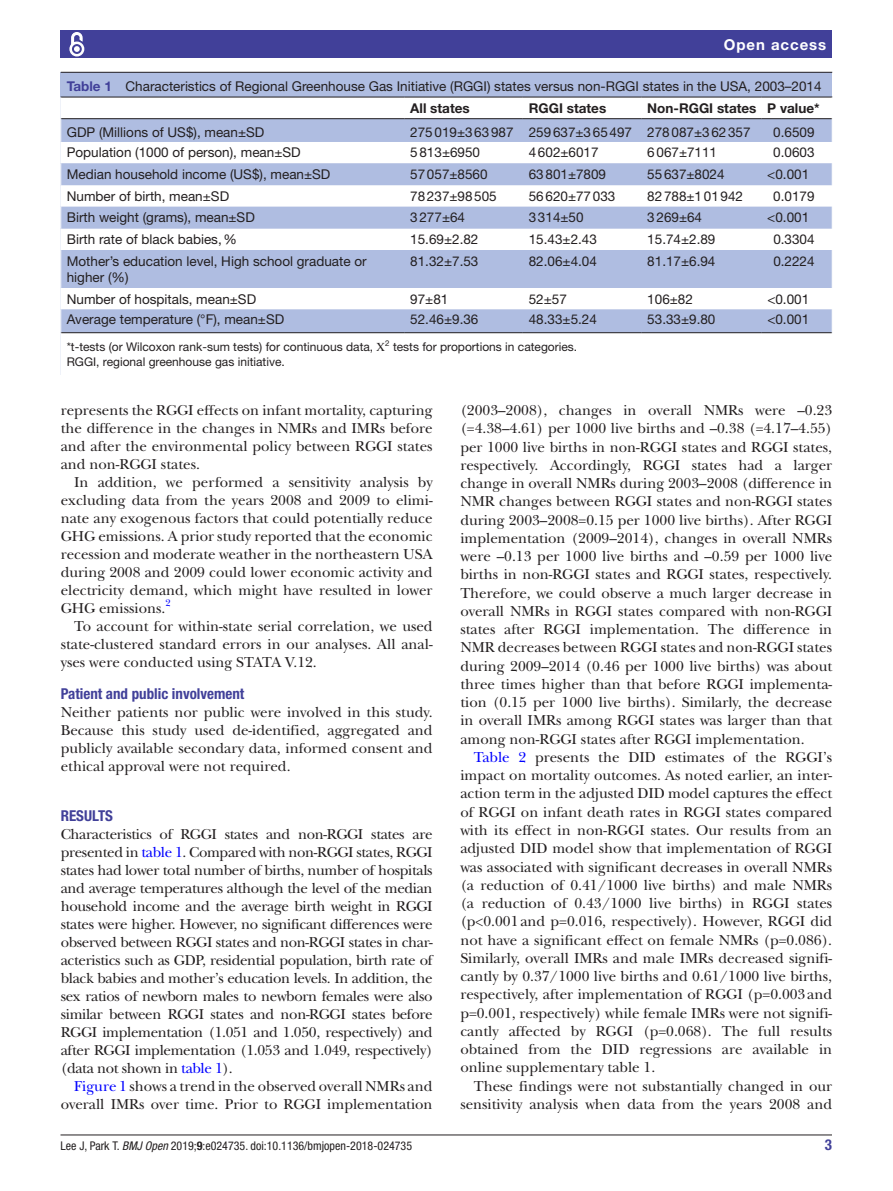
<style>
.page{position:relative;width:893px;height:1191px;background:#fff}
.page>*{position:absolute;margin:0;border:0;box-sizing:border-box;transform-origin:0 0}
.t1{font:15px/18.3px "New Baskerville";color:#231f20;text-align:justify}
.t2{font:700 condensed 15px "Helvetica Neue LT Std";color:#414099}
.t3{font:700 15px "Helvetica Neue LT Std";letter-spacing:.065em;color:#fff}
.t4{font:13.5px/22px "Helvetica Neue LT Std";color:#231f20}
.t5{font:700 13.5px "Helvetica Neue LT Std";color:#231f20}
.t6{font:12px "Helvetica Neue LT Std";color:#231f20}
.t7{font:condensed 12px "Helvetica Neue LT Std";color:#231f20}
.t8{font:9.9px "New Baskerville";color:#00f}
.t9{font:7.95px "Helvetica Neue LT Std";color:#231f20}
.s1{font-weight:700;color:#414099}
.s2{font-weight:700}
.s3{color:#00f}
.s4{font-style:italic}
</style>
<div class="page">
<hr style="left:61px;top:1134px;width:771px;height:1px;background:#231f20">
<div style="left:61px;top:31px;width:771px;height:27px;background:#414099"></div>
<svg style="left:69px;top:32px;width:16px;height:25px"></svg>
<div style="left:61px;top:73px;width:771px;height:302px;background:#afbde1"></div>
<hr style="left:61px;top:72px;width:771px;height:1px;background:#231f20">
<div style="left:61px;top:98px;width:771px;height:277px;background:#fff"></div>
<svg style="left:61px;top:119px;width:771px;height:213px"></svg>
<hr style="left:61px;top:97px;width:343px;height:1px;background:#231f20">
<hr style="left:61px;top:118px;width:343px;height:1px;background:#231f20">
<hr style="left:404px;top:97px;width:119px;height:1px;background:#231f20">
<hr style="left:404px;top:118px;width:119px;height:1px;background:#231f20">
<hr style="left:523px;top:97px;width:118px;height:1px;background:#231f20">
<hr style="left:523px;top:118px;width:118px;height:1px;background:#231f20">
<hr style="left:641px;top:97px;width:120px;height:1px;background:#231f20">
<hr style="left:641px;top:118px;width:120px;height:1px;background:#231f20">
<hr style="left:761px;top:97px;width:71px;height:1px;background:#231f20">
<hr style="left:761px;top:118px;width:71px;height:1px;background:#231f20">
<hr style="left:404px;top:332px;width:119px;height:1px;background:#231f20">
<hr style="left:523px;top:332px;width:118px;height:1px;background:#231f20">
<hr style="left:641px;top:332px;width:120px;height:1px;background:#231f20">
<hr style="left:761px;top:332px;width:71px;height:1px;background:#231f20">
<hr style="left:61px;top:332px;width:343px;height:1px;background:#231f20">
<svg style="left:60px;top:97px;width:1px;height:153px"></svg>
<svg style="left:60px;top:288px;width:1px;height:45px"></svg>
<hr style="left:67px;top:350px;width:765px;height:2px;background:#fff">
<hr style="left:67px;top:365px;width:765px;height:2px;background:#fff">
<svg style="left:376px;top:343px;width:9px;height:7px"></svg>
<p class="t3" style="left:724px;top:35px;width:104px">Open access</p>
<p class="t4" style="left:410px;top:75px;width:413px;text-indent:-344px"><span class="s1">Table 1</span> Characteristics of Regional Greenhouse Gas Initiative (RGGI) states versus non-RGGI states in the USA, 2003–2014<br><span class="s2">All states</span></p>
<p class="t5" style="left:529px;top:99px;width:79px">RGGI states</p>
<p class="t5" style="left:647px;top:99px;width:174px">Non-RGGI states P value*</p>
<p class="t4" style="left:67px;top:121px;width:199px">GDP (Millions of US$), mean±SD</p>
<p class="t4" style="left:410px;top:121px;width:342px">275019±363987 259637±365497 278087±362357</p>
<p class="t4" style="left:773px;top:121px;width:43px">0.6509</p>
<p class="t4" style="left:67px;top:141px;width:235px">Population (1000 of person), mean±SD</p>
<p class="t4" style="left:410px;top:141px;width:71px">5813±6950</p>
<p class="t4" style="left:529px;top:141px;width:71px">4602±6017</p>
<p class="t4" style="left:647px;top:141px;width:71px">6067±7111</p>
<p class="t4" style="left:773px;top:141px;width:43px">0.0603</p>
<p class="t4" style="left:67px;top:163px;width:265px">Median household income (US$), mean±SD</p>
<p class="t4" style="left:410px;top:163px;width:79px">57057±8560</p>
<p class="t4" style="left:529px;top:163px;width:79px">63801±7809</p>
<p class="t4" style="left:647px;top:163px;width:79px">55637±8024</p>
<p class="t4" style="left:767px;top:163px;width:43px">&lt;0.001</p>
<p class="t4" style="left:67px;top:185px;width:164px">Number of birth, mean±SD</p>
<p class="t4" style="left:410px;top:185px;width:88px">78237±98505</p>
<p class="t4" style="left:529px;top:185px;width:88px">56620±77033</p>
<p class="t4" style="left:647px;top:185px;width:97px">82788±101942</p>
<p class="t4" style="left:773px;top:185px;width:43px">0.0179</p>
<p class="t4" style="left:67px;top:206px;width:190px">Birth weight (grams), mean±SD</p>
<p class="t4" style="left:410px;top:206px;width:56px">3277±64</p>
<p class="t4" style="left:529px;top:206px;width:56px">3314±50</p>
<p class="t4" style="left:647px;top:206px;width:56px">3269±64</p>
<p class="t4" style="left:767px;top:206px;width:43px">&lt;0.001</p>
<p class="t4" style="left:67px;top:228px;width:172px">Birth rate of black babies,%</p>
<p class="t4" style="left:410px;top:228px;width:70px">15.69±2.82</p>
<p class="t4" style="left:529px;top:228px;width:70px">15.43±2.43</p>
<p class="t4" style="left:647px;top:228px;width:70px">15.74±2.89</p>
<p class="t4" style="left:773px;top:228px;width:43px">0.3304</p>
<p class="t4" style="left:67px;top:253px;width:301px;line-height:16.2px">Mother’s education level, High school graduate or higher (%)</p>
<p class="t4" style="left:410px;top:250px;width:70px">81.32±7.53</p>
<p class="t4" style="left:529px;top:250px;width:70px">82.06±4.04</p>
<p class="t4" style="left:647px;top:250px;width:70px">81.17±6.94</p>
<p class="t4" style="left:773px;top:250px;width:43px">0.2224</p>
<p class="t4" style="left:67px;top:287px;width:191px">Number of hospitals, mean±SD</p>
<p class="t4" style="left:410px;top:287px;width:40px">97±81</p>
<p class="t4" style="left:529px;top:287px;width:40px">52±57</p>
<p class="t4" style="left:647px;top:287px;width:47px">106±82</p>
<p class="t4" style="left:767px;top:287px;width:43px">&lt;0.001</p>
<p class="t4" style="left:67px;top:308px;width:219px">Average temperature (°F), mean±SD</p>
<p class="t4" style="left:410px;top:308px;width:70px">52.46±9.36</p>
<p class="t4" style="left:529px;top:308px;width:70px">48.33±5.24</p>
<p class="t4" style="left:647px;top:308px;width:70px">53.33±9.80</p>
<p class="t4" style="left:767px;top:308px;width:43px">&lt;0.001</p>
<p class="t6" style="left:67px;top:339px;width:308px">*t-tests (or Wilcoxon rank-sum tests) for continuous data,</p>
<p class="t9" style="left:385px;top:338px;width:6px">2</p>
<p class="t6" style="left:393px;top:339px;width:186px">tests for proportions in categories.</p>
<p class="t6" style="left:67px;top:354px;width:220px">RGGI, regional greenhouse gas initiative.</p>
<p class="t1" style="left:61px;top:401px;width:373px">represents the RGGI effects on infant mortality, capturing the difference in the changes in NMRs and IMRs before and after the environmental policy between RGGI states and non-RGGI states.</p>
<p class="t1" style="left:61px;top:473px;width:373px;text-indent:14px">In addition, we performed a sensitivity analysis by excluding data from the years 2008 and 2009 to elimi&shy;nate any exogenous factors that could potentially reduce GHG emissions. A prior study reported that the economic recession and moderate weather in the northeastern USA during 2008 and 2009 could lower economic activity and electricity demand, which might have resulted in lower GHG emissions.</p>
<p class="t8" style="left:165px;top:597px;width:7px">2</p>
<p class="t1" style="left:61px;top:617px;width:373px;text-indent:14px">To account for within-state serial correlation, we used state-clustered standard errors in our analyses. All anal&shy;yses were conducted using STATA V.12.</p>
<p class="t2" style="left:61px;top:684px;width:185px">Patient and public involvement</p>
<p class="t1" style="left:61px;top:703px;width:373px">Neither patients nor public were involved in this study.<br>Because this study used de-identified, aggregated and publicly available secondary data, informed consent and ethical approval were not required.</p>
<p class="t2" style="left:61px;top:807px;width:54px">Results</p>
<p class="t1" style="left:61px;top:825px;width:373px">Characteristics of RGGI states and non-RGGI states are presented in <span class="s3">table 1</span>. Compared with non-RGGI states, RGGI states had lower total number of births, number of hospitals and average temperatures although the level of the median household income and the average birth weight in RGGI states were higher. However, no significant differences were observed between RGGI states and non-RGGI states in char&shy;acteristics such as GDP, residential population, birth rate of black babies and mother’s education levels. In addition, the sex ratios of newborn males to newborn females were also similar between RGGI states and non-RGGI states before RGGI implementation (1.051 and 1.050, respectively) and after RGGI implementation (1.053 and 1.049, respectively) (data not shown in <span class="s3">table 1</span>).</p>
<p class="t1" style="left:61px;top:1077px;width:373px;text-align:right"><span class="s3">Figure 1</span> shows a trend in the observed overall NMRs and overall IMRs over time. Prior to RGGI implementation</p>
<p class="t1" style="left:460px;top:401px;width:373px">(2003–2008), changes in overall NMRs were –0.23 (=4.38–4.61) per 1000 live births and –0.38 (=4.17–4.55) per 1000 live births in non-RGGI states and RGGI states, respectively. Accordingly, RGGI states had a larger change in overall NMRs during 2003–2008 (difference in NMR changes between RGGI states and non-RGGI states during 2003–2008=0.15 per 1000 live births). After RGGI implementation (2009–2014), changes in overall NMRs were –0.13 per 1000 live births and –0.59 per 1000 live births in non-RGGI states and RGGI states, respectively.<br>Therefore, we could observe a much larger decrease in overall NMRs in RGGI states compared with non-RGGI states after RGGI implementation. The difference in NMR decreases between RGGI states and non-RGGI states during 2009–2014 (0.46 per 1000 live births) was about three times higher than that before RGGI implementa&shy;tion (0.15 per 1000 live births). Similarly, the decrease in overall IMRs among RGGI states was larger than that among non-RGGI states after RGGI implementation.</p>
<p class="t1" style="left:460px;top:748px;width:373px;text-indent:14px"><span class="s3">Table 2</span> presents the DID estimates of the RGGI’s impact on mortality outcomes. As noted earlier, an inter&shy;action term in the adjusted DID model captures the effect of RGGI on infant death rates in RGGI states compared with its effect in non-RGGI states. Our results from an adjusted DID model show that implementation of RGGI was associated with significant decreases in overall NMRs (a reduction of 0.41/1000 live births) and male NMRs (a reduction of 0.43/1000 live births) in RGGI states (p&lt;0.001and p=0.016, respectively). However, RGGI did not have a significant effect on female NMRs (p=0.086).<br>Similarly, overall IMRs and male IMRs decreased signifi&shy;cantly by 0.37/1000 live births and 0.61/1000 live births, respectively, after implementation of RGGI (p=0.003and p=0.001, respectively) while female IMRs were not signifi&shy;cantly affected by RGGI (p=0.068). The full results obtained from the DID regressions are available in online supplementary table 1.</p>
<p class="t1" style="left:460px;top:1076px;width:373px;text-align:right">These findings were not substantially changed in our sensitivity analysis when data from the years 2008 and</p>
<p class="t7" style="left:61px;top:1138px;width:353px">Lee J, Park T. <span class="s4">BMJ Open</span> 2019;<span class="s2">9</span>:e024735. doi:10.1136/bmjopen-2018-024735</p>
<p class="t2" style="left:825px;top:1135px;width:9px">3</p>
</div>
